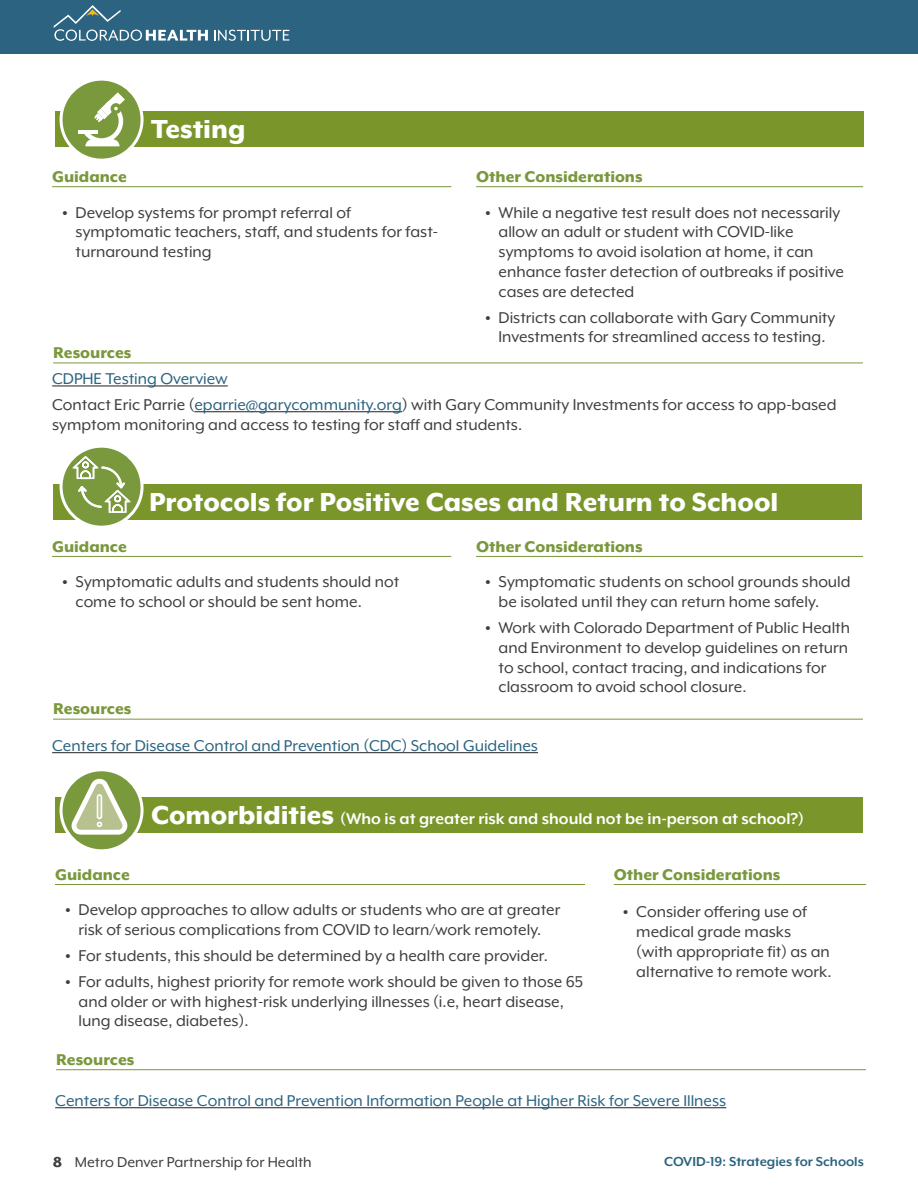
<style>
.page{position:relative;width:918px;height:1188px;background:#fff}
.page>*{position:absolute;margin:0;border:0;box-sizing:border-box;transform-origin:0 0}
.topic_header{font:800 30px "Mr Eaves XL Mod OT";color:#fff}
.Resources_text{font:18px/19.8px "Mr Eaves XL Mod OT";color:#3e3e3f}
.Resources_text-2{font:18px "Mr Eaves XL Mod OT";color:#2b6380}
.tabletopics{font:800 18px "Mr Eaves XL Mod OT";color:#7a983c}
.topic_header-2{font:700 18px "Mr Eaves XL Mod OT";color:#fff}
.t1{font:16.5px "Mr Eaves XL Mod OT";color:#3e3e3f}
.t2{font:700 15px "Mr Eaves XL Mod OT";color:#2b6380}
.s1{font-weight:800}
.s2{color:#2b6380}
.s3{font-weight:800;font-size:30px}
</style>
<div class="page">
<div style="left:0;top:0;width:918px;height:54px;background:#2b6380"></div>
<svg style="left:214px;top:30px;width:75px;height:11px"></svg>
<svg style="left:54px;top:5px;width:154px;height:36px"></svg>
<div style="left:55px;top:797px;width:807px;height:36px;background:#7a962b"></div>
<div style="left:53px;top:484px;width:809px;height:36px;background:#7a962b"></div>
<div style="left:55px;top:111px;width:809px;height:36px;background:#7a962b"></div>
<hr style="left:52px;top:386px;width:176px;height:1px;background:#231f20">
<hr style="left:194px;top:411px;width:208px;height:1px;background:#231f20">
<hr style="left:52px;top:186px;width:399px;height:1px;background:#7a983c">
<hr style="left:53px;top:363px;width:810px;height:1px;background:#7a983c">
<hr style="left:476px;top:186px;width:387px;height:1px;background:#7a983c">
<hr style="left:52px;top:752px;width:486px;height:1px;background:#231f20">
<hr style="left:52px;top:556px;width:399px;height:1px;background:#7a983c">
<hr style="left:53px;top:719px;width:810px;height:1px;background:#7a983c">
<hr style="left:476px;top:556px;width:387px;height:1px;background:#7a983c">
<svg style="left:61px;top:446px;width:81px;height:81px"></svg>
<div style="left:60px;top:445px;width:84px;height:84px;border:3px solid #fff;border-radius:50%"></div>
<svg style="left:69px;top:454px;width:65px;height:60px;background:#94ac62"></svg>
<hr style="left:55px;top:1107px;width:671px;height:1px;background:#231f20">
<hr style="left:55px;top:884px;width:530px;height:1px;background:#7a983c">
<hr style="left:56px;top:1069px;width:810px;height:1px;background:#7a983c">
<hr style="left:614px;top:884px;width:252px;height:1px;background:#7a983c">
<svg style="left:61px;top:770px;width:81px;height:81px"></svg>
<div style="left:60px;top:768px;width:84px;height:84px;border:3px solid #fff;border-radius:50%"></div>
<svg style="left:66px;top:776px;width:65px;height:61px;background:#b0c08a"></svg>
<svg style="left:61px;top:79px;width:81px;height:81px;background:#8aa453"></svg>
<div style="left:60px;top:78px;width:84px;height:84px;border:3px solid #fff;border-radius:50%"></div>
<svg style="left:77px;top:91px;width:51px;height:55px;background:#9eb472"></svg>
<p class="tabletopics" style="left:52px;top:167px;width:76px">Guidance</p>
<p class="topic_header" style="left:151px;top:114px;width:96px">Testing</p>
<p class="tabletopics" style="left:476px;top:167px;width:168px">Other Considerations</p>
<p class="Resources_text" style="left:76px;top:202px;width:364px;text-indent:-14px"><span class="s1">•</span> Develop systems for prompt referral of symptomatic teachers, staff, and students for fast&shy;turnaround testing</p>
<p class="Resources_text" style="left:499px;top:202px;width:347px;text-indent:-14px"><span class="s1">•</span> While a negative test result does not necessarily allow an adult or student with COVID-like symptoms to avoid isolation at home, it can enhance faster detection of outbreaks if positive cases are detected</p>
<p class="Resources_text" style="left:485px;top:307px;width:352px;text-align:center"><span class="s1">•</span> Districts can collaborate with Gary Community<br>Investments for streamlined access to testing.</p>
<p class="tabletopics" style="left:53px;top:344px;width:80px">Resources</p>
<p class="Resources_text-2" style="left:52px;top:370px;width:177px">CDPHE Testing Overview</p>
<p class="Resources_text" style="left:52px;top:395px;width:786px">Contact Eric Parrie (<span class="s2">eparrie@garycommunity.org</span>) with Gary Community Investments for access to app-based symptom monitoring and access to testing for staff and students.</p>
<p class="tabletopics" style="left:52px;top:537px;width:76px">Guidance</p>
<p class="topic_header" style="left:149px;top:487px;width:631px">Protocols for Positive Cases and Return to School</p>
<p class="tabletopics" style="left:476px;top:537px;width:168px">Other Considerations</p>
<p class="Resources_text" style="left:76px;top:572px;width:325px;text-indent:-14px"><span class="s1">•</span> Symptomatic adults and students should not come to school or should be sent home.</p>
<p class="Resources_text" style="left:499px;top:572px;width:354px;text-indent:-14px"><span class="s1">•</span> Symptomatic students on school grounds should be isolated until they can return home safely.</p>
<p class="Resources_text" style="left:499px;top:618px;width:353px;text-indent:-14px"><span class="s1">•</span> Work with Colorado Department of Public Health and Environment to develop guidelines on return to school, contact tracing, and indications for classroom to avoid school closure.</p>
<p class="tabletopics" style="left:53px;top:700px;width:80px">Resources</p>
<p class="Resources_text-2" style="left:52px;top:736px;width:487px">Centers for Disease Control and Prevention (CDC) School Guidelines</p>
<p class="topic_header-2" style="left:151px;top:809px;width:655px"><span class="s3">Comorbidities</span> (Who is at greater risk and should not be in-person at school?)</p>
<p class="tabletopics" style="left:55px;top:865px;width:76px">Guidance</p>
<p class="Resources_text" style="left:65px;top:900px;width:497px;text-align:center"><span class="s1">•</span> Develop approaches to allow adults or students who are at greater risk of serious complications from COVID to learn/work remotely.</p>
<p class="Resources_text" style="left:65px;top:946px;width:484px"><span class="s1">•</span> For students, this should be determined by a health care provider.</p>
<p class="Resources_text" style="left:79px;top:972px;width:506px;text-indent:-14px"><span class="s1">•</span> For adults, highest priority for remote work should be given to those 65 and older or with highest-risk underlying illnesses (i.e, heart disease, lung disease, diabetes).</p>
<p class="tabletopics" style="left:56px;top:1050px;width:80px">Resources</p>
<p class="tabletopics" style="left:614px;top:865px;width:168px">Other Considerations</p>
<p class="Resources_text" style="left:636px;top:902px;width:197px;text-indent:-14px"><span class="s1">•</span> Consider offering use of medical grade masks (with appropriate fit) as an alternative to remote work.</p>
<p class="Resources_text-2" style="left:55px;top:1092px;width:673px">Centers for Disease Control and Prevention Information People at Higher Risk for Severe Illness</p>
<p class="t1" style="left:53px;top:1154px;width:260px"><span class="s1">8</span> Metro Denver Partnership for Health</p>
<p class="t2" style="left:664px;top:1154px;width:201px">COVID-19: Strategies for Schools</p>
</div>
